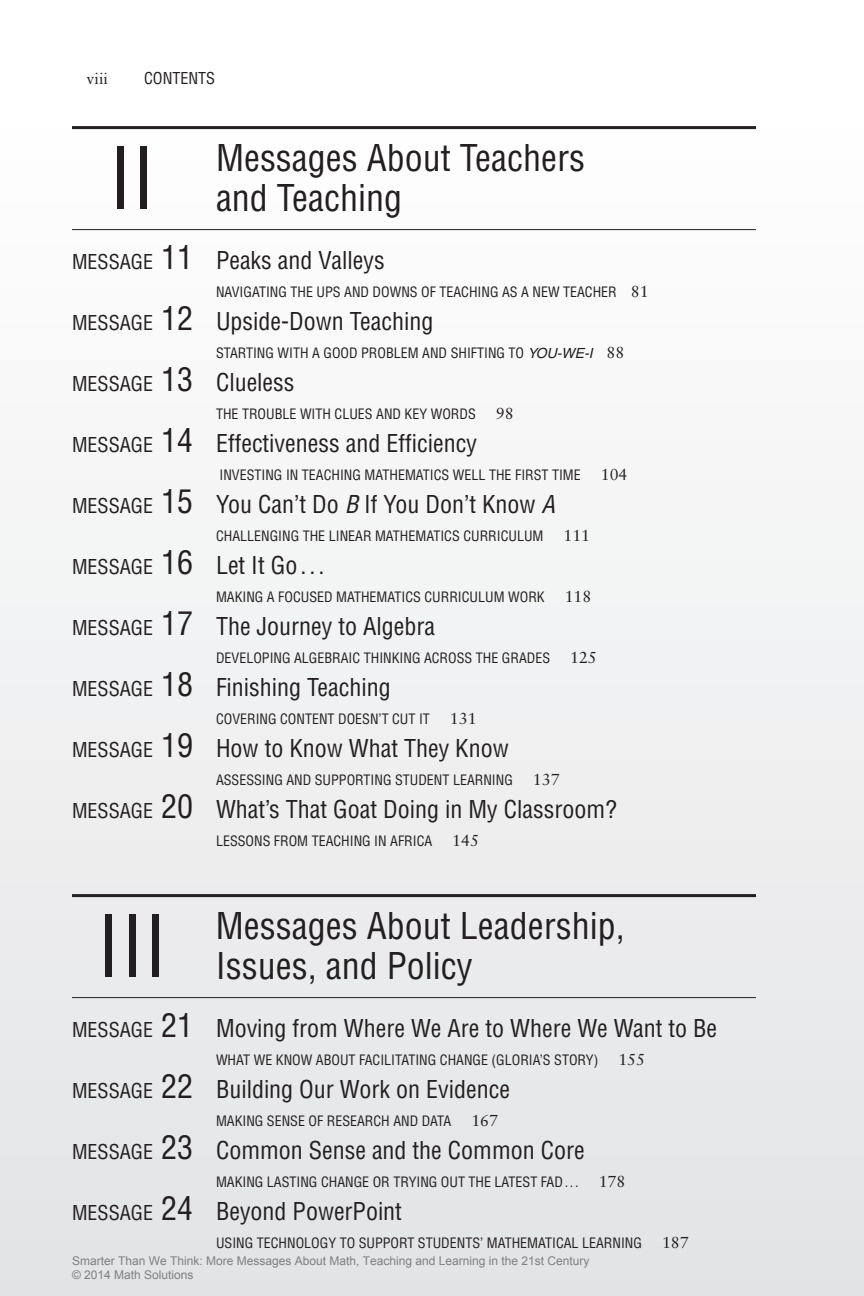
<style>
.page{position:relative;width:864px;height:1296px;background:#fff}
.page>*{position:absolute;margin:0;border:0;box-sizing:border-box;transform-origin:0 0}
.t1{font:condensed 84px "Helvetica";color:#231f20}
.t2{font:condensed 36px/40px "Helvetica";color:#231f20}
.t3{font:condensed 24px "Helvetica";color:#231f20}
.t4{font:16px "Sabon";color:#231f20}
.t5{font:condensed 16px "Helvetica";color:#231f20}
.t6{font:condensed 14px "Helvetica";color:#231f20}
.t7{font:12px/14.4px "Arial";color:#808080}
.s1{font-size:20px}
.s2{font-size:32px}
.s3{font-family:"Sabon";font-stretch:normal;font-size:16px}
.s4{font-style:italic;font-stretch:normal}
.s5{font-style:italic}
</style>
<div class="page">
<div style="left:0;top:0;width:864px;height:1296px;background:linear-gradient(to bottom,#fff,#e2e3e5)"></div>
<hr style="left:72px;top:126px;width:684px;height:3px;background:#231f20">
<hr style="left:72px;top:229px;width:684px;height:1px;background:#231f20">
<hr style="left:72px;top:894px;width:684px;height:3px;background:#231f20">
<hr style="left:72px;top:997px;width:684px;height:1px;background:#231f20">
<p class="t4" style="left:87px;top:72px;width:23px">viii</p>
<p class="t5" style="left:144px;top:72px;width:73px">CONTENTS</p>
<h1 class="t1" style="left:109px;top:146px;width:48px">II</h1>
<h2 class="t2" style="left:216px;top:141px;width:371px">Messages About Teachers and Teaching</h2>
<h3 class="t3" style="left:72px;top:251px;width:314px"><span class="s1">MESSAGE</span> <span class="s2">11</span> Peaks and Valleys</h3>
<p class="t6" style="left:216px;top:287px;width:434px">NAVIGATING THE UPS AND DOWNS OF TEACHING AS A NEW TEACHER <span class="s3">81</span></p>
<h3 class="t3" style="left:72px;top:312px;width:363px"><span class="s1">MESSAGE</span> <span class="s2">12</span> Upside-Down Teaching</h3>
<p class="t6" style="left:216px;top:348px;width:410px">STARTING WITH A GOOD PROBLEM AND SHIFTING TO <span class="s4">YOU-WE-I</span> <span class="s3">88</span></p>
<h3 class="t3" style="left:72px;top:373px;width:224px"><span class="s1">MESSAGE</span> <span class="s2">13</span> Clueless</h3>
<p class="t6" style="left:216px;top:409px;width:299px">THE TROUBLE WITH CLUES AND KEY WORDS <span class="s3">98</span></p>
<h3 class="t3" style="left:72px;top:434px;width:407px"><span class="s1">MESSAGE</span> <span class="s2">14</span> Effectiveness and Efficiency</h3>
<p class="t6" style="left:220px;top:470px;width:363px">INVESTING IN TEACHING MATHEMATICS WELL THE FIRST TIME</p>
<p class="t4" style="left:601px;top:468px;width:28px">104</p>
<h3 class="t3" style="left:72px;top:495px;width:484px"><span class="s1">MESSAGE</span> <span class="s2">15</span> You Can’t Do <span class="s5">B</span> If You Don’t Know <span class="s5">A</span></h3>
<p class="t6" style="left:216px;top:531px;width:329px">CHALLENGING THE LINEAR MATHEMATICS CURRICULUM</p>
<p class="t4" style="left:564px;top:529px;width:28px">111</p>
<h3 class="t3" style="left:72px;top:556px;width:254px"><span class="s1">MESSAGE</span> <span class="s2">16</span> Let It Go . . .</h3>
<p class="t6" style="left:216px;top:592px;width:330px">MAKING A FOCUSED MATHEMATICS CURRICULUM WORK</p>
<p class="t4" style="left:565px;top:590px;width:28px">118</p>
<h3 class="t3" style="left:72px;top:617px;width:365px"><span class="s1">MESSAGE</span> <span class="s2">17</span> The Journey to Algebra</h3>
<p class="t6" style="left:216px;top:653px;width:382px">DEVELOPING ALGEBRAIC THINKING ACROSS THE GRADES <span class="s3">125</span></p>
<h3 class="t3" style="left:72px;top:678px;width:320px"><span class="s1">MESSAGE</span> <span class="s2">18</span> Finishing Teaching</h3>
<p class="t6" style="left:216px;top:714px;width:262px">COVERING CONTENT DOESN’T CUT IT <span class="s3">131</span></p>
<h3 class="t3" style="left:72px;top:739px;width:438px"><span class="s1">MESSAGE</span> <span class="s2">19</span> How to Know What They Know</h3>
<p class="t6" style="left:216px;top:775px;width:298px">ASSESSING AND SUPPORTING STUDENT LEARNING</p>
<p class="t4" style="left:533px;top:773px;width:28px">137</p>
<h3 class="t3" style="left:72px;top:800px;width:547px"><span class="s1">MESSAGE</span> <span class="s2">20</span> What’s That Goat Doing in My Classroom?</h3>
<p class="t6" style="left:216px;top:836px;width:264px">LESSONS FROM TEACHING IN AFRICA <span class="s3">145</span></p>
<h1 class="t1" style="left:97px;top:914px;width:72px">III</h1>
<h2 class="t2" style="left:216px;top:909px;width:410px">Messages About Leadership,<br>Issues, and Policy</h2>
<h3 class="t3" style="left:72px;top:1019px;width:647px"><span class="s1">MESSAGE</span> <span class="s2">21</span> Moving from Where We Are to Where We Want to Be</h3>
<p class="t6" style="left:216px;top:1055px;width:384px">WHAT WE KNOW ABOUT FACILITATING CHANGE (GLORIA’S STORY)</p>
<p class="t4" style="left:618px;top:1053px;width:28px">155</p>
<h3 class="t3" style="left:72px;top:1080px;width:440px"><span class="s1">MESSAGE</span> <span class="s2">22</span> Building Our Work on Evidence</h3>
<p class="t6" style="left:216px;top:1116px;width:237px">MAKING SENSE OF RESEARCH AND DATA</p>
<p class="t4" style="left:471px;top:1114px;width:28px">167</p>
<h3 class="t3" style="left:72px;top:1141px;width:514px"><span class="s1">MESSAGE</span> <span class="s2">23</span> Common Sense and the Common Core</h3>
<p class="t6" style="left:216px;top:1177px;width:364px">MAKING LASTING CHANGE OR TRYING OUT THE LATEST FAD . . .</p>
<p class="t4" style="left:599px;top:1175px;width:28px">178</p>
<h3 class="t3" style="left:72px;top:1202px;width:331px"><span class="s1">MESSAGE</span> <span class="s2">24</span> Beyond PowerPoint</h3>
<p class="t6" style="left:216px;top:1238px;width:428px">USING TECHNOLOGY TO SUPPORT STUDENTS’ MATHEMATICAL LEARNING</p>
<p class="t4" style="left:662px;top:1236px;width:28px">187</p>
<p class="t7" style="left:72px;top:1254px;width:519px">Smarter Than We Think: More Messages About Math, Teaching and Learning in the 21st Century © 2014 Math Solutions</p>
</div>
